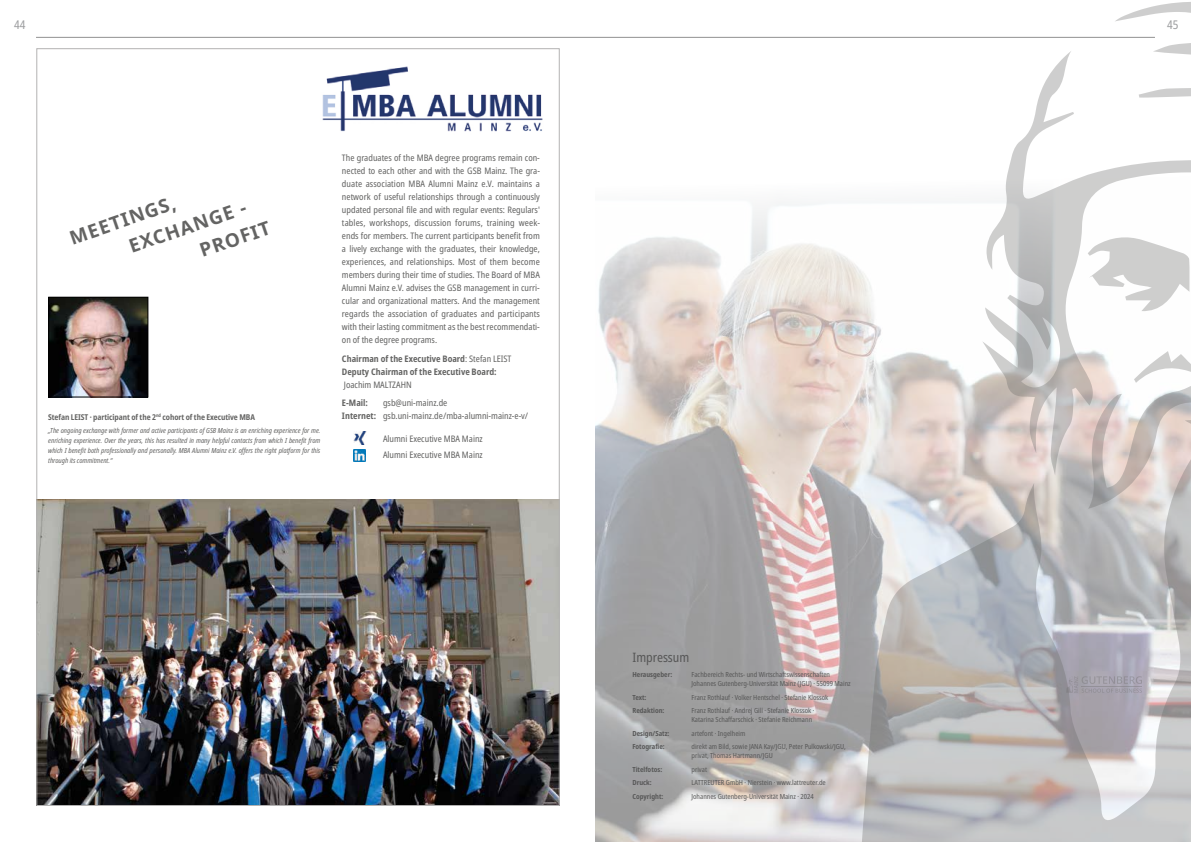
<style>
.page{position:relative;width:1191px;height:842px;background:#fff}
.page>*{position:absolute;margin:0;border:0;box-sizing:border-box;transform-origin:0 0}
.t1{font:19px "Noto Sans";color:#646463}
.t2{font:condensed 13px "Noto Sans";color:#575757}
.t3{font:condensed 12px "Noto Sans";color:#9d9ea0}
.t4{font:condensed 9px/13px "Noto Sans";color:#646463}
.t5{font:700 condensed 9px/13px "Noto Sans";color:#646463}
.t6{font:700 condensed 8px "Noto Sans";letter-spacing:-.01em;color:#646463}
.t7{font:condensed 7px/8.9px "Noto Sans";color:#575757}
.t8{font:italic condensed 7px/10px "Noto Sans";color:#646463;text-align:justify}
.t9{font:700 condensed 7px "Noto Sans";color:#575757}
.s1{font-weight:400}
.s2{font-weight:700}
</style>
<div class="page">
<hr style="left:36px;top:37px;width:1119px;height:1px;background:#929292">
<img style="left:595px;top:202px;width:266px;height:640px">
<svg style="left:861px;top:2px;width:330px;height:840px"></svg>
<svg style="left:1066px;top:676px;width:76px;height:17px"></svg>
<hr style="left:1081px;top:686px;width:61px;height:1px;background:#706f6f">
<img style="left:322px;top:66px;width:221px;height:66px">
<img style="left:38px;top:499px;width:520px;height:305px">
<img style="left:51px;top:299px;width:95px;height:96px">
<div style="left:49px;top:297px;width:99px;height:100px;border:1px solid #000"></div>
<svg style="left:353px;top:432px;width:13px;height:30px"></svg>
<h3 class="t3" style="left:14px;top:16px;width:13px">44</h3>
<h3 class="t3" style="left:1167px;top:16px;width:13px">45</h3>
<h1 class="t1" style="left:66px;top:226px;width:112px;rotate:-19deg">MEETINGS,</h1>
<h1 class="t1" style="left:125px;top:234px;width:124px;rotate:-19deg">EXCHANGE -</h1>
<h1 class="t1" style="left:196px;top:238px;width:75px;rotate:-19deg">PROFIT</h1>
<p class="t6" style="left:48px;top:411px;width:208px">Stefan LEIST · participant of the 2<sup>nd</sup> cohort of the Executive MBA</p>
<p class="t8" style="left:48px;top:425px;width:274px">„The ongoing exchange with former and active participants of GSB Mainz is an enriching experience for me. enriching experience. Over the years, this has resulted in many helpful contacts from which I benefit from which I benefit both professionally and personally. MBA Alumni Mainz e.V. offers the right platform for this through its commitment.“</p>
<p class="t4" style="left:342px;top:151px;width:199px;text-align:justify">The graduates of the MBA degree programs remain con&shy;nected to each other and with the GSB Mainz. The gra&shy;duate association MBA Alumni Mainz e.V. maintains a network of useful relationships through a continuously updated personal file and with regular events: Regulars' tables, workshops, discussion forums, training week&shy;ends for members. The current participants benefit from a lively exchange with the graduates, their knowledge, experiences, and relationships. Most of them become members during their time of studies. The Board of MBA Alumni Mainz e.V. advises the GSB management in curri&shy;cular and organizational matters. And the management regards the association of graduates and participants with their lasting commitment as the best recommendati&shy;on of the degree programs.</p>
<p class="t5" style="left:342px;top:352px;width:171px">Chairman of the Executive Board<span class="s1">: Stefan LEIST<br></span>Deputy Chairman of the Executive Board:</p>
<p class="t4" style="left:344px;top:378px;width:69px">Joachim MALTZAHN</p>
<p class="t5" style="left:342px;top:396px;width:28px">E-Mail:</p>
<p class="t4" style="left:342px;top:397px;width:188px;text-indent:41px">gsb@uni-mainz.de<br><span class="s2">Internet:</span> gsb.uni-mainz.de/mba-alumni-mainz-e-v/</p>
<p class="t4" style="left:383px;top:430px;width:101px;line-height:16.7px">Alumni Executive MBA Mainz<br>Alumni Executive MBA Mainz</p>
<h2 class="t2" style="left:632px;top:648px;width:58px">Impressum</h2>
<p class="t9" style="left:632px;top:670px;width:41px">Herausgeber:</p>
<p class="t7" style="left:691px;top:670px;width:161px">Fachbereich Rechts- und Wirtschaftswissenschaften<br>Johannes Gutenberg-Universität Mainz (JGU) · 55099 Mainz</p>
<p class="t9" style="left:632px;top:692px;width:16px">Text:</p>
<p class="t7" style="left:691px;top:693px;width:138px">Franz Rothlauf · Volker Hentschel · Stefanie Klossok</p>
<p class="t9" style="left:632px;top:706px;width:34px">Redaktion:</p>
<p class="t7" style="left:691px;top:706px;width:124px">Franz Rothlauf · Andrej Gill · Stefanie Klossok ·<br>Katarina Schaffarschick · Stefanie Reichmann</p>
<p class="t9" style="left:632px;top:728px;width:38px">Design/Satz:</p>
<p class="t7" style="left:691px;top:729px;width:56px">artefont · Ingelheim</p>
<p class="t9" style="left:632px;top:742px;width:34px">Fotografie:</p>
<p class="t7" style="left:691px;top:742px;width:156px">direkt am Bild, sowie JANA Kay/JGU, Peter Pulkowski/JGU, privat, Thomas Hartmann/JGU</p>
<p class="t9" style="left:632px;top:764px;width:31px">Titelfotos:</p>
<p class="t7" style="left:691px;top:765px;width:17px">privat</p>
<p class="t9" style="left:632px;top:777px;width:21px">Druck:</p>
<p class="t7" style="left:691px;top:778px;width:136px">LATTREUTER GmbH · Nierstein · www.lattreuter.de</p>
<p class="t9" style="left:632px;top:791px;width:32px">Copyright:</p>
<p class="t7" style="left:691px;top:792px;width:124px">Johannes Gutenberg-Universität Mainz · 2024</p>
</div>
